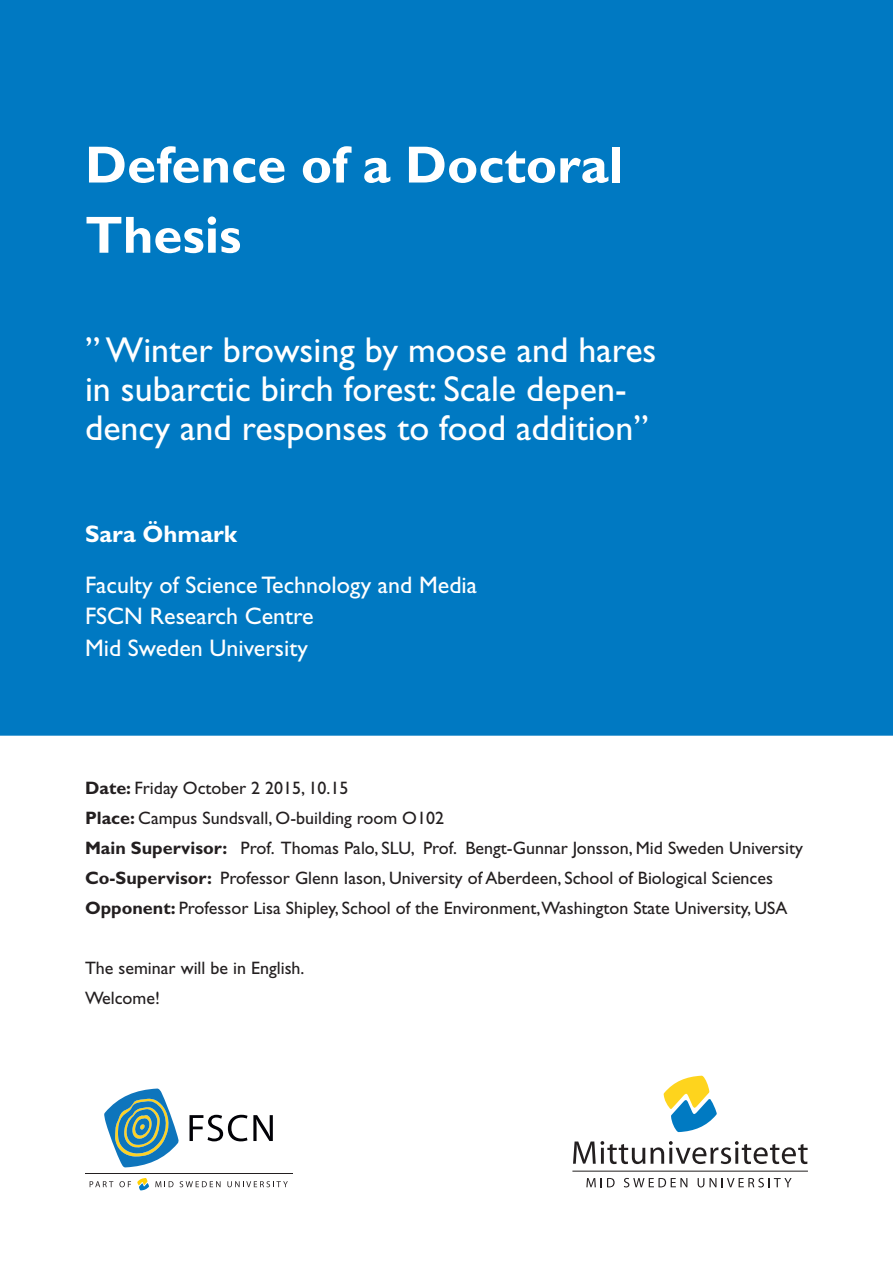
<style>
.page{position:relative;width:893px;height:1263px;background:#fff}
.page>*{position:absolute;margin:0;border:0;box-sizing:border-box;transform-origin:0 0}
.t1{font:700 52.5px/70.2px "Gill Sans Std";color:#fff}
.t2{font:36px/39px "Gill Sans Std";color:#fff}
.t3{font:24px "Gill Sans Std";color:#fff}
.t4{font:700 24px "Gill Sans Std";color:#fff}
.t5{font:18px "Gill Sans Std";color:#231f20}
.s1{font-weight:700}
</style>
<div class="page">
<div style="left:0;top:0;width:893px;height:736px;background:#0079c2"></div>
<svg style="left:137px;top:1178px;width:12px;height:12px"></svg>
<svg style="left:90px;top:1181px;width:23px;height:6px"></svg>
<svg style="left:119px;top:1181px;width:12px;height:6px"></svg>
<svg style="left:155px;top:1181px;width:18px;height:6px"></svg>
<svg style="left:180px;top:1181px;width:40px;height:6px"></svg>
<svg style="left:227px;top:1181px;width:61px;height:6px"></svg>
<hr style="left:85px;top:1173px;width:207px;height:1px;background:#231f20">
<svg style="left:190px;top:1115px;width:83px;height:26px"></svg>
<svg style="left:104px;top:1088px;width:75px;height:79px"></svg>
<svg style="left:663px;top:1076px;width:54px;height:56px"></svg>
<svg style="left:573px;top:1141px;width:235px;height:23px"></svg>
<hr style="left:572px;top:1171px;width:236px;height:1px;background:#231f20">
<svg style="left:586px;top:1178px;width:29px;height:9px"></svg>
<svg style="left:624px;top:1178px;width:63px;height:9px"></svg>
<svg style="left:698px;top:1178px;width:18px;height:9px"></svg>
<svg style="left:722px;top:1178px;width:70px;height:9px"></svg>
<p class="t1" style="left:85px;top:130px;width:539px">Defence of a Doctoral<br>Thesis</p>
<p class="t2" style="left:85px;top:330px;width:573px">” Winter browsing by moose and hares in subarctic birch forest: Scale depen&shy;dency and responses to food addition”</p>
<p class="t4" style="left:85px;top:520px;width:154px">Sara Öhmark</p>
<p class="t3" style="left:85px;top:571px;width:394px">Faculty of Science Technology and Media</p>
<p class="t3" style="left:85px;top:603px;width:230px">FSCN Research Centre</p>
<p class="t3" style="left:85px;top:634px;width:224px">Mid Sweden University</p>
<p class="t5" style="left:85px;top:777px;width:265px"><span class="s1">Date:</span> Friday October 2 2015, 10.15</p>
<p class="t5" style="left:85px;top:807px;width:361px"><span class="s1">Place:</span> Campus Sundsvall, O-building room O102</p>
<p class="t5" style="left:85px;top:837px;width:719px"><span class="s1">Main Supervisor:</span> Prof. Thomas Palo, SLU, Prof. Bengt-Gunnar Jonsson, Mid Sweden University</p>
<p class="t5" style="left:85px;top:867px;width:689px"><span class="s1">Co-Supervisor:</span> Professor Glenn Iason, University of Aberdeen, School of Biological Sciences</p>
<p class="t5" style="left:85px;top:897px;width:704px"><span class="s1">Opponent:</span> Professor Lisa Shipley, School of the Environment,Washington State University, USA</p>
<p class="t5" style="left:85px;top:957px;width:221px">The seminar will be in English.</p>
<p class="t5" style="left:85px;top:987px;width:76px">Welcome!</p>
</div>
